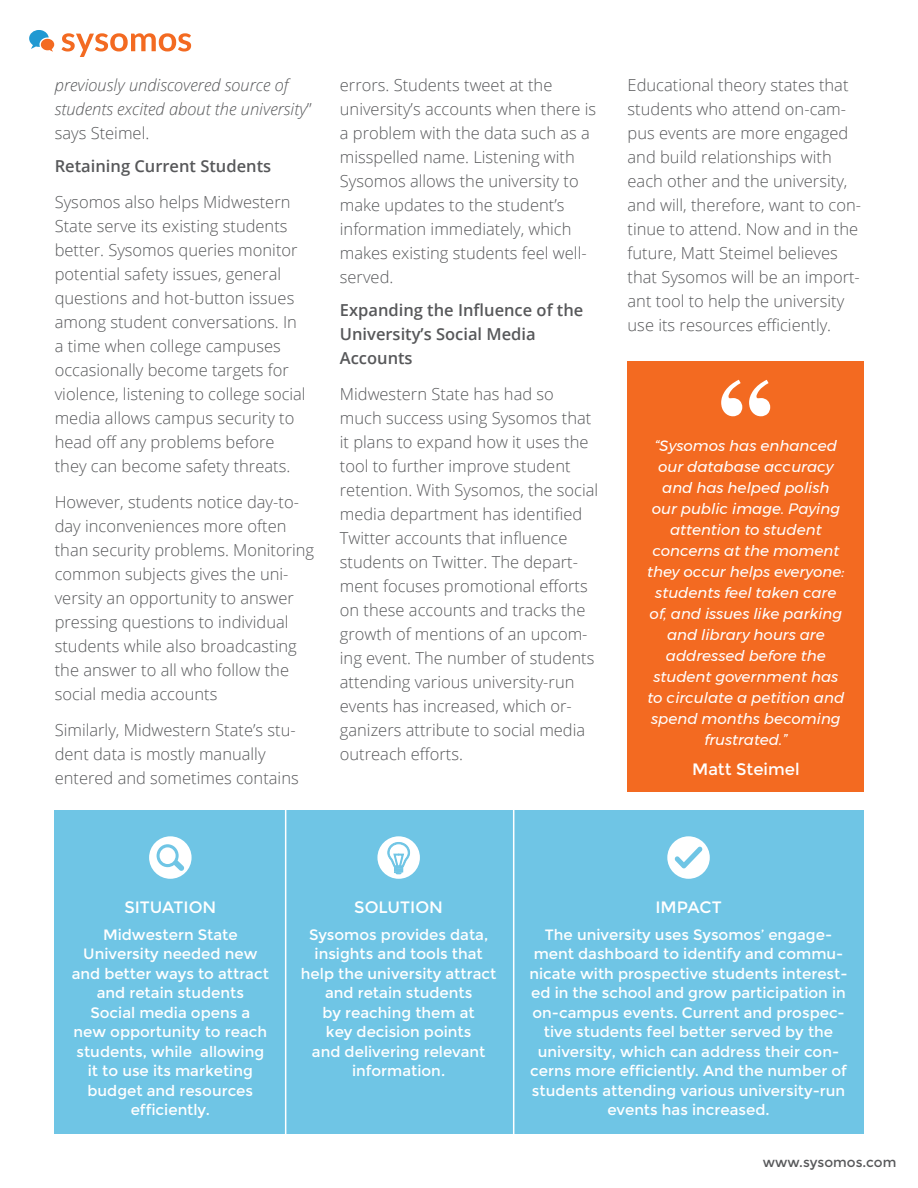
<style>
.page{position:relative;width:918px;height:1188px;background:#fff}
.page>*{position:absolute;margin:0;border:0;box-sizing:border-box;transform-origin:0 0}
.t1{font:700 109.5px "Century Schoolbook";color:#fff}
.t2{font:300 16.5px/24px "Open Sans";color:#57585a}
.t3{font:600 16.5px/24px "Open Sans";color:#57585a}
.t4{font:italic 300 16.5px/24px "Open Sans";color:#57585a}
.t5{font:16.5px "Montserrat";color:#fff}
.t6{font:15px/19.5px "Montserrat";color:#fff;text-align:center}
.t7{font:italic 15px/21px "Montserrat";color:#fff;text-align:center}
.t8{font:13.5px "Montserrat";color:#57585a}
.s1{font-style:normal}
</style>
<div class="page">
<div style="left:55px;top:810px;width:809px;height:324px;background:#6fc5e5"></div>
<hr style="left:285px;top:799px;width:1px;height:355px;background:#fff">
<hr style="left:513px;top:805px;width:1px;height:354px;background:#fff">
<div style="left:667px;top:836px;width:43px;height:43px;background:#fff;border-radius:50%"></div>
<svg style="left:675px;top:846px;width:28px;height:23px"></svg>
<div style="left:149px;top:836px;width:43px;height:43px;background:#fff;border-radius:50%"></div>
<svg style="left:157px;top:844px;width:27px;height:27px"></svg>
<div style="left:377px;top:836px;width:43px;height:43px;background:#fff;border-radius:50%"></div>
<svg style="left:387px;top:842px;width:23px;height:32px"></svg>
<svg style="left:62px;top:33px;width:129px;height:24px"></svg>
<svg style="left:29px;top:30px;width:25px;height:22px"></svg>
<div style="left:628px;top:362px;width:236px;height:430px;background:#f36a21"></div>
<p class="t4" style="left:55px;top:73px;width:258px">previously undiscovered source of students excited about the university<span class="s1">” says Steimel.</span></p>
<p class="t3" style="left:55px;top:154px;width:218px">Retaining Current Students</p>
<p class="t2" style="left:55px;top:190px;width:237px">Sysomos also helps Midwestern</p>
<p class="t2" style="left:55px;top:214px;width:252px">State serve its existing students better. Sysomos queries monitor potential safety issues, general questions and hot-button issues among student conversations. In a time when college campuses occasionally become targets for violence, listening to college social media allows campus security to head off any problems before</p>
<p class="t2" style="left:55px;top:454px;width:237px">they can become safety threats.</p>
<p class="t2" style="left:55px;top:490px;width:261px">However, students notice day-to&shy;day inconveniences more often than security problems. Monitoring common subjects gives the uni&shy;versity an opportunity to answer pressing questions to individual students while also broadcasting the answer to all who follow the social media accounts</p>
<p class="t2" style="left:55px;top:718px;width:242px">Similarly, Midwestern State’s stu&shy;dent data is mostly manually</p>
<p class="t2" style="left:55px;top:766px;width:246px">entered and sometimes contains</p>
<p class="t2" style="left:340px;top:73px;width:258px">errors. Students tweet at the university’s accounts when there is a problem with the data such as a misspelled name. Listening with</p>
<p class="t2" style="left:340px;top:169px;width:248px">Sysomos allows the university to make updates to the student’s information immediately, which makes existing students feel well&shy;served.</p>
<p class="t3" style="left:340px;top:298px;width:245px">Expanding the Influence of the<br>University’s Social Media</p>
<p class="t3" style="left:340px;top:346px;width:74px">Accounts</p>
<p class="t2" style="left:340px;top:382px;width:260px">Midwestern State has had so much success using Sysomos that it plans to expand how it uses the tool to further improve student retention. With Sysomos, the social media department has identified<br>Twitter accounts that influence students on Twitter. The depart&shy;ment focuses promotional efforts on these accounts and tracks the growth of mentions of an upcom&shy;ing event. The number of students attending various university-run events has increased, which or&shy;ganizers attribute to social media outreach efforts.</p>
<p class="t2" style="left:628px;top:73px;width:235px">Educational theory states that students who attend on-cam&shy;pus events are more engaged and build relationships with each other and the university, and will, therefore, want to con&shy;tinue to attend. Now and in the future, Matt Steimel believes that Sysomos will be an import&shy;ant tool to help the university use its resources efficiently.</p>
<p class="t1" style="left:720px;top:354px;width:54px">“</p>
<p class="t7" style="left:647px;top:435px;width:199px">“Sysomos has enhanced our database accuracy and has helped polish<br>our public image. Paying attention to student concerns at the moment they occur helps everyone:</p>
<p class="t7" style="left:647px;top:582px;width:198px">students feel taken care of, and issues like parking and library hours are addressed before the student government has to circulate a petition and spend months becoming frustrated.”</p>
<p class="t5" style="left:692px;top:759px;width:109px">Matt Steimel</p>
<p class="t5" style="left:124px;top:897px;width:94px">SITUATION</p>
<p class="t6" style="left:103px;top:925px;width:136px">Midwestern State</p>
<p class="t6" style="left:72px;top:944px;width:199px">University needed new and better ways to attract and retain students<br>Social media opens a<br>new opportunity to reach students, while allowing it to use its marketing budget and resources efficiently.</p>
<p class="t5" style="left:354px;top:897px;width:90px">SOLUTION</p>
<p class="t6" style="left:309px;top:925px;width:181px">Sysomos provides data,</p>
<p class="t6" style="left:301px;top:944px;width:197px">insights and tools that help the university attract and retain students<br>by reaching them at<br>key decision points<br>and delivering relevant information.</p>
<p class="t5" style="left:655px;top:897px;width:68px">IMPACT</p>
<p class="t6" style="left:530px;top:925px;width:320px">The university uses Sysomos’ engage&shy;ment dashboard to identify and commu&shy;nicate with prospective students interest&shy;ed in the school and grow participation in on-campus events. Current and prospec&shy;tive students feel better served by the university, which can address their con&shy;cerns more efficiently. And the number of students attending various university-run events has increased.</p>
<p class="t8" style="left:763px;top:1154px;width:135px">www.sysomos.com</p>
</div>
